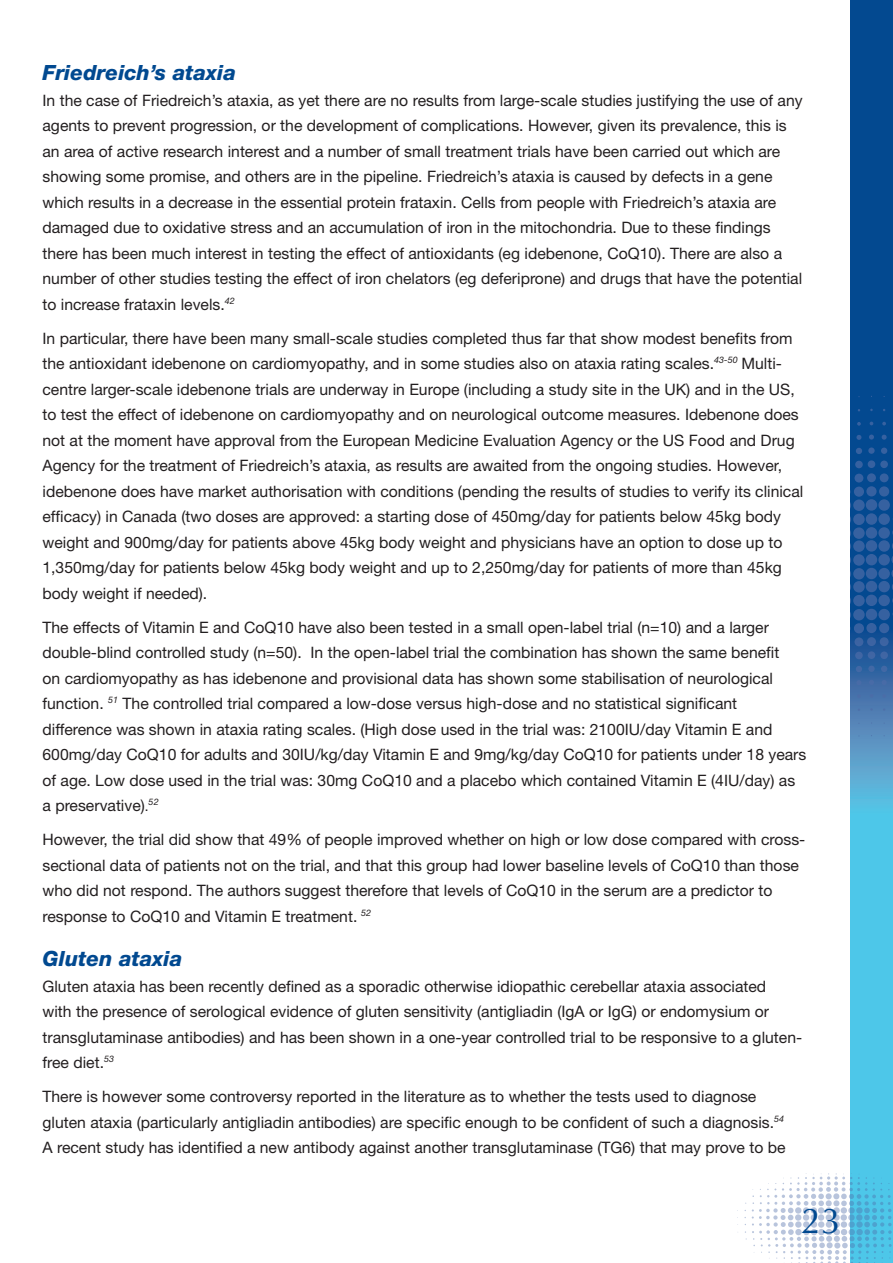
<style>
.page{position:relative;width:893px;height:1263px;background:#fff}
.page>*{position:absolute;margin:0;border:0;box-sizing:border-box;transform-origin:0 0}
.t1{font:36px "Optima";color:#014990}
.t2{font:italic 800 21px "Helvetica Neue";color:#014990}
.t3{font:15.75px/25.5px "Helvetica Neue";color:#231f20}
.s1{font-size:13.5px}
</style>
<div class="page">
<svg style="left:850px;top:0;width:43px;height:1263px;background:#277eb5"></svg>
<svg style="left:891px;top:515px;width:2px;height:103px"></svg>
<svg style="left:878px;top:540px;width:12px;height:12px"></svg>
<div style="left:878px;top:554px;width:12px;height:11px;background:#3661a0;border-radius:50%"></div>
<svg style="left:878px;top:527px;width:12px;height:12px"></svg>
<svg style="left:878px;top:513px;width:12px;height:12px"></svg>
<svg style="left:882px;top:422px;width:4px;height:3px"></svg>
<svg style="left:882px;top:435px;width:5px;height:5px"></svg>
<svg style="left:881px;top:448px;width:6px;height:6px"></svg>
<div style="left:880px;top:460px;width:8px;height:8px;background:#3661a0;border-radius:50%"></div>
<svg style="left:880px;top:473px;width:9px;height:9px"></svg>
<div style="left:879px;top:486px;width:10px;height:10px;background:#3661a0;border-radius:50%"></div>
<svg style="left:878px;top:499px;width:12px;height:12px"></svg>
<div style="left:878px;top:568px;width:12px;height:11px;background:#3661a0;border-radius:50%"></div>
<div style="left:878px;top:581px;width:12px;height:11px;background:#3661a0;border-radius:50%"></div>
<div style="left:878px;top:595px;width:12px;height:11px;background:#3661a0;border-radius:50%"></div>
<svg style="left:882px;top:694px;width:4px;height:4px"></svg>
<svg style="left:882px;top:680px;width:5px;height:5px"></svg>
<svg style="left:881px;top:666px;width:6px;height:6px"></svg>
<div style="left:880px;top:651px;width:8px;height:8px;background:#4065a3;border-radius:50%"></div>
<div style="left:880px;top:637px;width:9px;height:9px;background:#3c63a2;border-radius:50%"></div>
<div style="left:879px;top:623px;width:10px;height:10px;background:#3661a0;border-radius:50%"></div>
<div style="left:878px;top:609px;width:12px;height:11px;background:#3661a0;border-radius:50%"></div>
<div style="left:866px;top:540px;width:11px;height:12px;background:#3661a0;border-radius:50%"></div>
<div style="left:866px;top:554px;width:11px;height:11px;background:#3661a0;border-radius:50%"></div>
<div style="left:866px;top:527px;width:11px;height:12px;background:#3661a0;border-radius:50%"></div>
<div style="left:866px;top:513px;width:11px;height:12px;background:#3661a0;border-radius:50%"></div>
<svg style="left:869px;top:435px;width:5px;height:5px"></svg>
<svg style="left:868px;top:447px;width:7px;height:7px"></svg>
<div style="left:868px;top:460px;width:7px;height:8px;background:#3661a0;border-radius:50%"></div>
<div style="left:867px;top:473px;width:9px;height:9px;background:#3661a0;border-radius:50%"></div>
<div style="left:866px;top:486px;width:11px;height:10px;background:#3661a0;border-radius:50%"></div>
<div style="left:866px;top:499px;width:11px;height:12px;background:#3661a0;border-radius:50%"></div>
<div style="left:866px;top:568px;width:11px;height:11px;background:#3661a0;border-radius:50%"></div>
<div style="left:866px;top:581px;width:11px;height:11px;background:#3661a0;border-radius:50%"></div>
<div style="left:866px;top:595px;width:11px;height:11px;background:#3661a0;border-radius:50%"></div>
<svg style="left:870px;top:694px;width:3px;height:4px"></svg>
<svg style="left:869px;top:680px;width:5px;height:5px"></svg>
<div style="left:868px;top:666px;width:7px;height:6px;background:#4168a5;border-radius:50%"></div>
<div style="left:868px;top:651px;width:7px;height:8px;background:#4065a3;border-radius:50%"></div>
<div style="left:867px;top:637px;width:9px;height:9px;background:#3c63a2;border-radius:50%"></div>
<div style="left:866px;top:623px;width:11px;height:10px;background:#3661a0;border-radius:50%"></div>
<div style="left:866px;top:609px;width:11px;height:11px;background:#3661a0;border-radius:50%"></div>
<svg style="left:850px;top:487px;width:1px;height:147px"></svg>
<svg style="left:853px;top:540px;width:12px;height:12px"></svg>
<svg style="left:853px;top:554px;width:12px;height:12px"></svg>
<svg style="left:853px;top:527px;width:12px;height:12px"></svg>
<div style="left:853px;top:514px;width:12px;height:11px;background:#3661a0;border-radius:50%"></div>
<svg style="left:857px;top:422px;width:4px;height:4px"></svg>
<svg style="left:856px;top:435px;width:5px;height:5px"></svg>
<svg style="left:856px;top:448px;width:6px;height:6px"></svg>
<div style="left:855px;top:461px;width:8px;height:7px;background:#3661a0;border-radius:50%"></div>
<div style="left:854px;top:474px;width:9px;height:8px;background:#3661a0;border-radius:50%"></div>
<div style="left:854px;top:487px;width:10px;height:10px;background:#3661a0;border-radius:50%"></div>
<svg style="left:853px;top:499px;width:12px;height:12px"></svg>
<div style="left:853px;top:568px;width:12px;height:11px;background:#3661a0;border-radius:50%"></div>
<div style="left:853px;top:581px;width:12px;height:11px;background:#3661a0;border-radius:50%"></div>
<div style="left:853px;top:595px;width:12px;height:11px;background:#3661a0;border-radius:50%"></div>
<svg style="left:857px;top:694px;width:4px;height:4px"></svg>
<svg style="left:856px;top:680px;width:5px;height:5px"></svg>
<svg style="left:856px;top:666px;width:6px;height:6px"></svg>
<div style="left:855px;top:652px;width:8px;height:7px;background:#4066a4;border-radius:50%"></div>
<svg style="left:854px;top:637px;width:9px;height:9px"></svg>
<div style="left:854px;top:623px;width:10px;height:10px;background:#3661a0;border-radius:50%"></div>
<div style="left:853px;top:609px;width:12px;height:11px;background:#3661a0;border-radius:50%"></div>
<svg style="left:744px;top:1173px;width:148px;height:90px"></svg>
<div style="left:856px;top:1221px;width:7px;height:7px;background:#4da2cf;border-radius:50%"></div>
<h2 class="t2" style="left:43px;top:60px;width:195px">Friedreich’s ataxia</h2>
<p class="t3" style="left:43px;top:87px;width:762px">In the case of Friedreich’s ataxia, as yet there are no results from large-scale studies justifying the use of any agents to prevent progression, or the development of complications. However, given its prevalence, this is an area of active research interest and a number of small treatment trials have been carried out which are showing some promise, and others are in the pipeline. Friedreich’s ataxia is caused by defects in a gene which results in a decrease in the essential protein frataxin. Cells from people with Friedreich’s ataxia are damaged due to oxidative stress and an accumulation of iron in the mitochondria. Due to these findings there has been much interest in testing the effect of antioxidants (eg idebenone, CoQ10). There are also a number of other studies testing the effect of iron chelators (eg deferiprone) and drugs that have the potential to increase frataxin levels.<sup>42</sup></p>
<p class="t3" style="left:43px;top:325px;width:762px">In particular, there have been many small-scale studies completed thus far that show modest benefits from the antioxidant idebenone on cardiomyopathy, and in some studies also on ataxia rating scales.<sup>43-50</sup> Multi&shy;centre larger-scale idebenone trials are underway in Europe (including a study site in the UK) and in the US, to test the effect of idebenone on cardiomyopathy and on neurological outcome measures. Idebenone does not at the moment have approval from the European Medicine Evaluation Agency or the US Food and Drug Agency for the treatment of Friedreich’s ataxia, as results are awaited from the ongoing studies. However, idebenone does have market authorisation with conditions (pending the results of studies to verify its clinical efficacy) in Canada (two doses are approved: a starting dose of 450mg/day for patients below 45kg body weight and 900mg/day for patients above 45kg body weight and physicians have an option to dose up to 1,350mg/day for patients below 45kg body weight and up to 2,250mg/day for patients of more than 45kg body weight if needed).</p>
<p class="t3" style="left:43px;top:614px;width:765px">The effects of Vitamin E and CoQ10 have also been tested in a small open-label trial (n=10) and a larger double-blind controlled study (n=50). In the open-label trial the combination has shown the same benefit<br>on cardiomyopathy as has idebenone and provisional data has shown some stabilisation of neurological function. <sup>51</sup> The controlled trial compared a low-dose versus high-dose and no statistical significant difference was shown in ataxia rating scales. (High dose used in the trial was: 2100IU/day Vitamin E and 600mg/day CoQ10 for adults and 30IU/kg/day Vitamin E and 9mg/kg/day CoQ10 for patients under 18 years of age. Low dose used in the trial was: 30mg CoQ10 and a placebo which contained Vitamin E (4IU/day) as a preservative)<span class="s1">.</span><sup>52</sup></p>
<p class="t3" style="left:43px;top:826px;width:764px">However, the trial did show that 49% of people improved whether on high or low dose compared with cross&shy;sectional data of patients not on the trial, and that this group had lower baseline levels of CoQ10 than those who did not respond. The authors suggest therefore that levels of CoQ10 in the serum are a predictor to response to CoQ10 and Vitamin E treatment. <sup>52</sup></p>
<h2 class="t2" style="left:43px;top:946px;width:141px">Gluten ataxia</h2>
<p class="t3" style="left:43px;top:973px;width:761px">Gluten ataxia has been recently defined as a sporadic otherwise idiopathic cerebellar ataxia associated<br>with the presence of serological evidence of gluten sensitivity (antigliadin (IgA or IgG) or endomysium or transglutaminase antibodies) and has been shown in a one-year controlled trial to be responsive to a gluten&shy;free diet.<sup>53</sup></p>
<p class="t3" style="left:43px;top:1083px;width:745px">There is however some controversy reported in the literature as to whether the tests used to diagnose gluten ataxia (particularly antigliadin antibodies) are specific enough to be confident of such a diagnosis.<sup>54<br></sup>A recent study has identified a new antibody against another transglutaminase (TG6) that may prove to be</p>
<h1 class="t1" style="left:801px;top:1200px;width:42px">23</h1>
</div>
